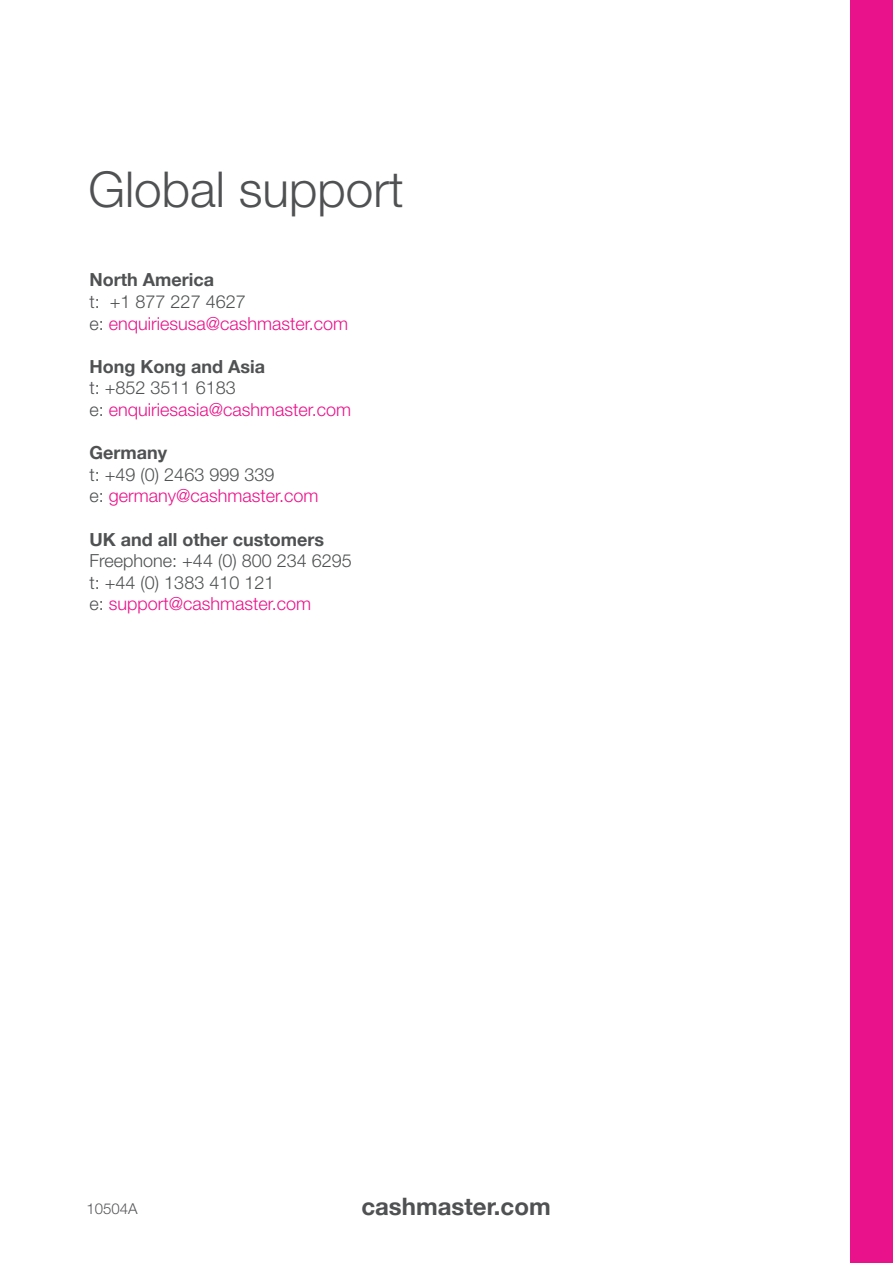
<style>
.page{position:relative;width:893px;height:1263px;background:#fff}
.page>*{position:absolute;margin:0;border:0;box-sizing:border-box;transform-origin:0 0}
.t1{font:300 49.5px "Helvetica Neue";color:#4f5152}
.t2{font:700 24px "Helvetica Neue";color:#4f5152}
.t3{font:300 18px/21.6px "Helvetica Neue";color:#eb128a}
.t4{font:300 18px/21.6px "Helvetica Neue";color:#4f5152}
.t5{font:700 18px "Helvetica Neue";color:#4f5152}
.t6{font:300 15px "Helvetica Neue";color:#57585a}
.s1{color:#4f5152}
.s2{color:#eb128a}
</style>
<div class="page">
<div style="left:851px;top:1px;width:42px;height:1262px;background:#e9128a"></div>
<h1 class="t1" style="left:88px;top:149px;width:317px">Global support</h1>
<p class="t5" style="left:89px;top:269px;width:126px">North America</p>
<p class="t3" style="left:89px;top:290px;width:260px"><span class="s1">t: +1 877 227 4627<br>e:</span> enquiriesusa@cashmaster.com</p>
<p class="t5" style="left:89px;top:355px;width:177px">Hong Kong and Asia</p>
<p class="t3" style="left:89px;top:376px;width:263px"><span class="s1">t: +852 3511 6183<br>e:</span> enquiriesasia@cashmaster.com</p>
<p class="t5" style="left:89px;top:442px;width:79px">Germany</p>
<p class="t3" style="left:89px;top:463px;width:231px"><span class="s1">t: +49 (0) 2463 999 339<br>e:</span> germany@cashmaster.com</p>
<p class="t5" style="left:89px;top:528px;width:236px">UK and all other customers</p>
<p class="t4" style="left:89px;top:549px;width:264px">Freephone: +44 (0) 800 234 6295 t: +44 (0) 1383 410 121<br>e: <span class="s2">support@cashmaster.com</span></p>
<p class="t6" style="left:87px;top:1196px;width:53px">10504A</p>
<h2 class="t2" style="left:361px;top:1191px;width:191px">cashmaster.com</h2>
</div>
